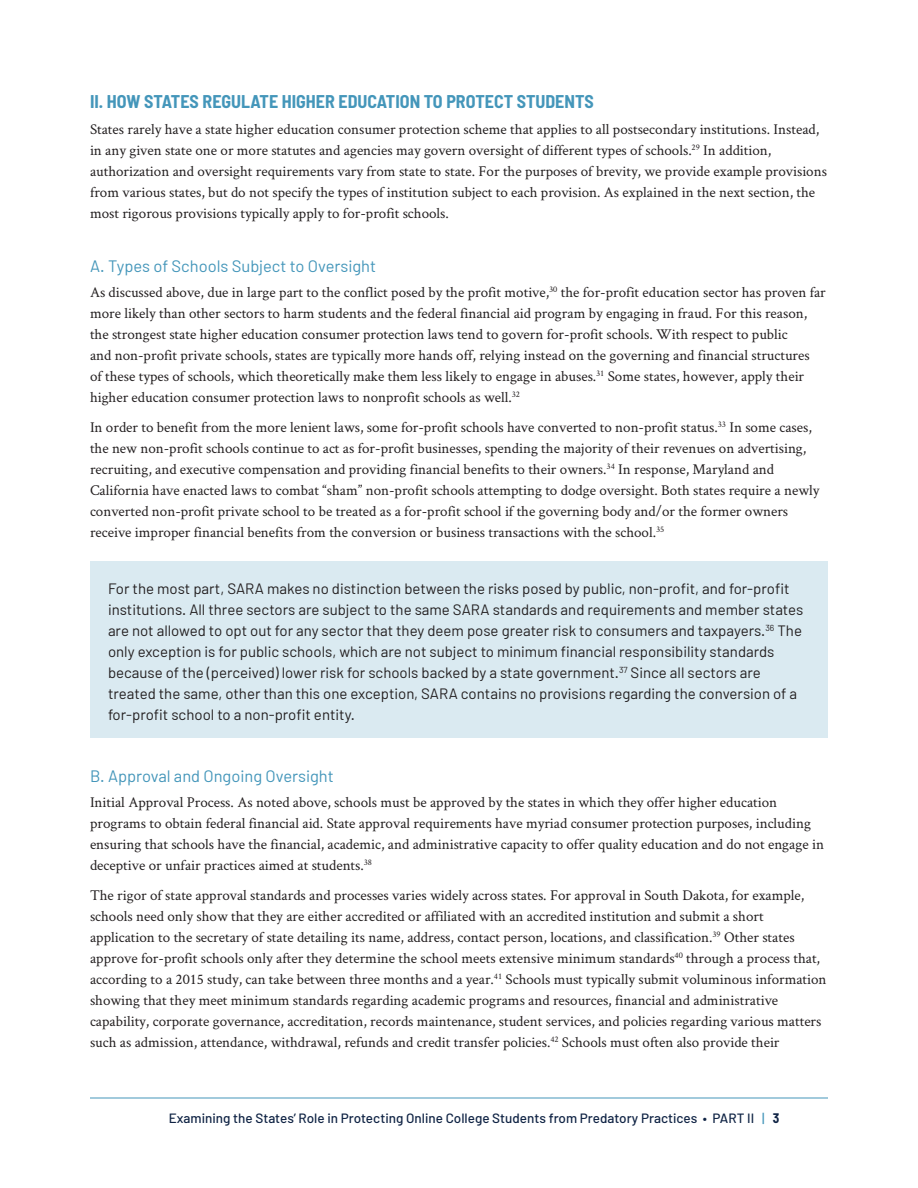
<style>
.page{position:relative;width:918px;height:1188px;background:#fff}
.page>*{position:absolute;margin:0;border:0;box-sizing:border-box;transform-origin:0 0}
.subhead_blue{font:700 semi-condensed 18px "Barlow";color:#4496ba}
.subsubhead{font:16.5px "Barlow";color:#4496ba}
.body_text{font:15px/21px "Crimson Text";color:#231f20}
.body_text_no_space{font:15px/21px "Crimson Text";color:#231f20}
.box_text{font:15px/21px "Barlow";color:#231f20}
.t1{font:500 13.5px "Barlow";color:#0f2344}
.s1{color:#4496ba}
.s2{font-weight:700;font-stretch:semi-condensed}
</style>
<div class="page">
<hr style="left:90px;top:1098px;width:738px;height:1px;background:#4496ba">
<div style="left:90px;top:561px;width:738px;height:177px;background:#daeaf1"></div>
<p class="subhead_blue" style="left:90px;top:88px;width:505px">II. HOW STATES REGULATE HIGHER EDUCATION TO PROTECT STUDENTS</p>
<p class="body_text_no_space" style="left:90px;top:118px;width:738px">States rarely have a state higher education consumer protection scheme that applies to all postsecondary institutions. Instead, in any given state one or more statutes and agencies may govern oversight of different types of schools.<sup>29</sup> In addition, authorization and oversight requirements vary from state to state. For the purposes of brevity, we provide example provisions from various states, but do not specify the types of institution subject to each provision. As explained in the next section, the most rigorous provisions typically apply to for-profit schools.</p>
<p class="subsubhead" style="left:90px;top:255px;width:288px">A. Types of Schools Subject to Oversight</p>
<p class="body_text_no_space" style="left:90px;top:281px;width:737px">As discussed above, due in large part to the conflict posed by the profit motive,<sup>30</sup> the for-profit education sector has proven far more likely than other sectors to harm students and the federal financial aid program by engaging in fraud. For this reason, the strongest state higher education consumer protection laws tend to govern for-profit schools. With respect to public<br>and non-profit private schools, states are typically more hands off, relying instead on the governing and financial structures<br>of these types of schools, which theoretically make them less likely to engage in abuses.<sup>31</sup> Some states, however, apply their higher education consumer protection laws to nonprofit schools as well.<sup>32</sup></p>
<p class="body_text" style="left:90px;top:416px;width:731px">In order to benefit from the more lenient laws, some for-profit schools have converted to non-profit status.<sup>33</sup> In some cases, the new non-profit schools continue to act as for-profit businesses, spending the majority of their revenues on advertising, recruiting, and executive compensation and providing financial benefits to their owners.<sup>34</sup> In response, Maryland and California have enacted laws to combat “sham” non-profit schools attempting to dodge oversight. Both states require a newly converted non-profit private school to be treated as a for-profit school if the governing body and/or the former owners receive improper financial benefits from the conversion or business transactions with the school.<sup>35</sup></p>
<p class="box_text" style="left:108px;top:578px;width:697px">For the most part, SARA makes no distinction between the risks posed by public, non-profit, and for-profit institutions. All three sectors are subject to the same SARA standards and requirements and member states are not allowed to opt out for any sector that they deem pose greater risk to consumers and taxpayers.<sup>36</sup> The only exception is for public schools, which are not subject to minimum financial responsibility standards because of the (perceived) lower risk for schools backed by a state government.<sup>37</sup> Since all sectors are treated the same, other than this one exception, SARA contains no provisions regarding the conversion of a for-profit school to a non-profit entity.</p>
<p class="subsubhead" style="left:90px;top:765px;width:245px">B. Approval and Ongoing Oversight</p>
<p class="body_text_no_space" style="left:90px;top:791px;width:735px">Initial Approval Process. As noted above, schools must be approved by the states in which they offer higher education programs to obtain federal financial aid. State approval requirements have myriad consumer protection purposes, including ensuring that schools have the financial, academic, and administrative capacity to offer quality education and do not engage in deceptive or unfair practices aimed at students.<sup>38</sup></p>
<p class="body_text" style="left:90px;top:884px;width:738px">The rigor of state approval standards and processes varies widely across states. For approval in South Dakota, for example, schools need only show that they are either accredited or affiliated with an accredited institution and submit a short application to the secretary of state detailing its name, address, contact person, locations, and classification.<sup>39</sup> Other states approve for-profit schools only after they determine the school meets extensive minimum standards<sup>40</sup> through a process that, according to a 2015 study, can take between three months and a year.<sup>41</sup> Schools must typically submit voluminous information showing that they meet minimum standards regarding academic programs and resources, financial and administrative capability, corporate governance, accreditation, records maintenance, student services, and policies regarding various matters such as admission, attendance, withdrawal, refunds and credit transfer policies.<sup>42</sup> Schools must often also provide their</p>
<p class="t1" style="left:169px;top:1110px;width:612px">Examining the States’ Role in Protecting Online College Students from Predatory Practices • PART II <span class="s1">|</span> <span class="s2">3</span></p>
</div>
